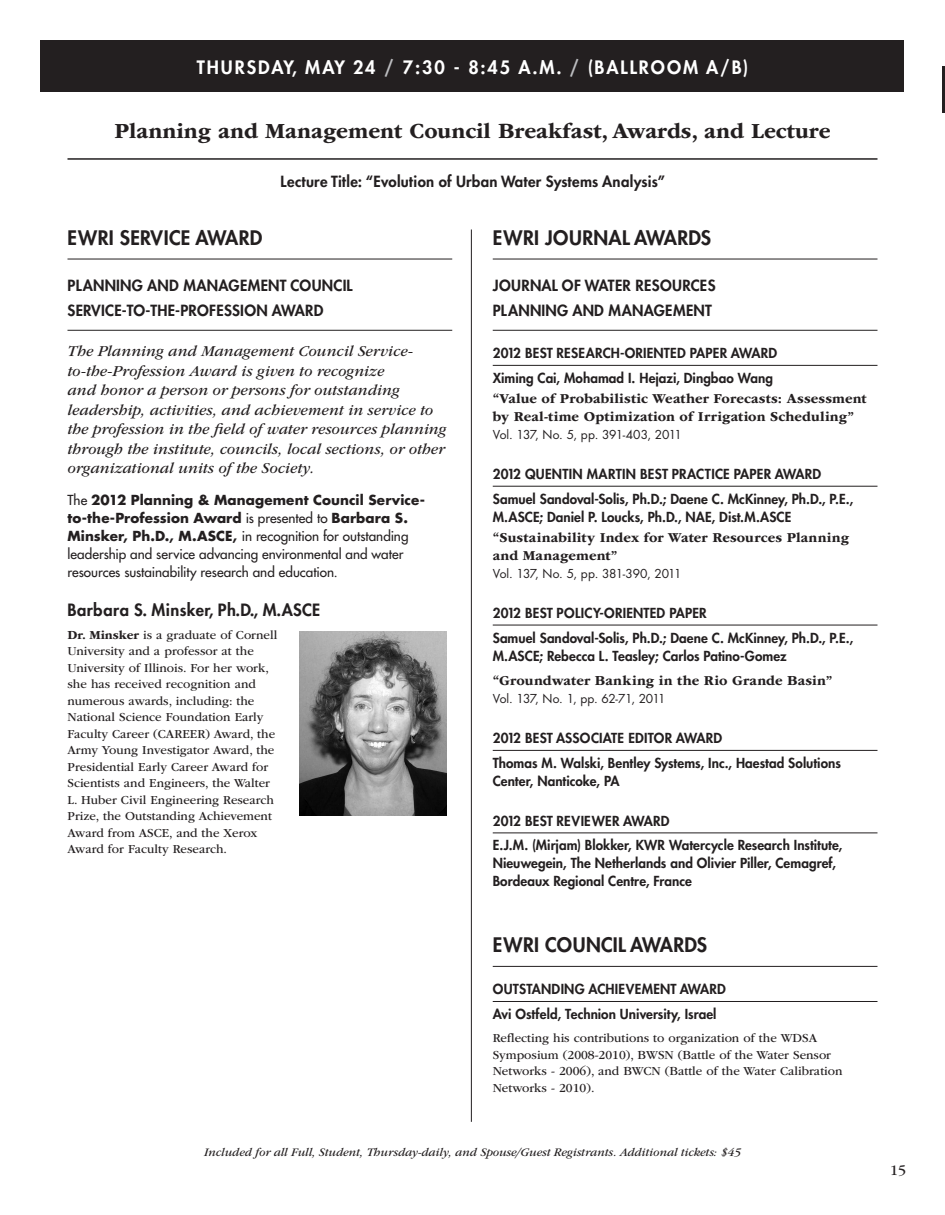
<style>
.page{position:relative;width:945px;height:1215px;background:#fff}
.page>*{position:absolute;margin:0;border:0;box-sizing:border-box;transform-origin:0 0}
.t1{font:700 22.5px "ITC Garamond Std";color:#231f20}
.t2{font:800 19.5px "Futura";letter-spacing:.01em;color:#231f20}
.t3{font:800 18px "Futura";letter-spacing:.1em;color:#fff}
.t4{font:800 16.5px "Futura";letter-spacing:.025em;color:#231f20}
.t5{font:italic 15.75px/19.5px "ITC Garamond Std";color:#231f20}
.t6{font:800 15px/25.5px "Futura";letter-spacing:.015em;color:#231f20}
.t7{font:15px "ITC Garamond Std";color:#231f20}
.t8{font:700 14.25px/18px "ITC Garamond Std";letter-spacing:.01em;color:#231f20}
.t9{font:800 13.5px/24.8px "Futura";letter-spacing:.005em;color:#231f20}
.t10{font:500 13.5px/18px "Futura Std";color:#231f20}
.t11{font:12.75px/16.5px "ITC Garamond Std";color:#231f20}
.t12{font:italic 12px "ITC Garamond Std";color:#231f20}
.t13{font:12px "Futura";letter-spacing:-.035em;color:#231f20}
.s1{color:#bcbdc0}
.s2{font-weight:700}
</style>
<div class="page">
<hr style="left:68px;top:158px;width:810px;height:2px;background:#231f20">
<div style="left:40px;top:40px;width:864px;height:52px;background:#231f20"></div>
<hr style="left:471px;top:230px;width:1px;height:892px;background:#231f20">
<hr style="left:68px;top:259px;width:384px;height:1px;background:#231f20">
<hr style="left:68px;top:330px;width:384px;height:1px;background:#231f20">
<hr style="left:493px;top:259px;width:385px;height:1px;background:#231f20">
<hr style="left:493px;top:330px;width:385px;height:1px;background:#231f20">
<hr style="left:493px;top:365px;width:385px;height:1px;background:#231f20">
<hr style="left:493px;top:486px;width:385px;height:1px;background:#231f20">
<hr style="left:493px;top:625px;width:385px;height:1px;background:#231f20">
<hr style="left:493px;top:750px;width:385px;height:1px;background:#231f20">
<hr style="left:493px;top:832px;width:385px;height:1px;background:#231f20">
<hr style="left:493px;top:966px;width:385px;height:1px;background:#231f20">
<hr style="left:493px;top:1001px;width:385px;height:1px;background:#231f20">
<hr style="left:942px;top:66px;width:3px;height:46px;background:#231f20">
<img style="left:300px;top:632px;width:146px;height:183px">
<h3 class="t3" style="left:197px;top:55px;width:13px">THU</h3>
<h3 class="t3" style="left:235px;top:55px;width:515px">RSDAY, MAY 24 <span class="s1">/</span> 7:30 - 8:45 A.m. <span class="s1">/</span> (BALLROOM A/B)</h3>
<h1 class="t1" style="left:114px;top:118px;width:718px">Planning and Management Council Breakfast, Awards, and Lecture</h1>
<p class="t6" style="left:281px;top:168px;width:386px">Lecture Title: “Evolution of Urban Water Systems Analysis”</p>
<h2 class="t2" style="left:68px;top:225px;width:195px">EWRI SERVICE AWARD</h2>
<p class="t6" style="left:68px;top:272px;width:244px">PLANN ING AND MANAGEMENT COUN</p>
<p class="t6" style="left:334px;top:272px;width:20px">CIL</p>
<p class="t6" style="left:68px;top:298px;width:256px">SERVICE-TO-THE-PROFESSION AWARD</p>
<p class="t5" style="left:68px;top:341px;width:381px">The Planning and Management Council Service&shy;to-the-Profession Award is given to recognize<br>and honor a person or persons for outstanding leadership, activities, and achievement in service to the profession in the field of water resources planning through the institute, councils, local sections, or other organizational units of the Society.</p>
<p class="t10" style="left:68px;top:491px;width:359px">The <span class="s2">2012 Planning &amp; Management Council Service&shy;to-the-Profession Award</span> is presented to <span class="s2">Barbara S.<br>Minsker, Ph.D., M.ASCE,</span> in recognition for outstanding leadership and service advancing environmental and water resources sustainability research and education.</p>
<p class="t4" style="left:68px;top:598px;width:254px">Barbara S. Minsker, Ph.D., M.ASCE</p>
<p class="t11" style="left:68px;top:627px;width:211px"><span class="s2">Dr. Minsker</span> is a graduate of Cornell University and a professor at the University of Illinois. For her work, she has received recognition and numerous awards, including: the National Science Foundation Early Faculty Career (CAREER</p>
<p class="t11" style="left:68px;top:726px;width:209px;text-indent:138px">) Award, the<br>Army Young Investigator Award, the<br>Presidential Early Career Award for<br>Scientists and Engineers, the Walter<br>L. Huber Civil Engineering Research<br>Prize, the Outstanding Achievement<br>Award from ASCE , and the Xerox<br>Award for Faculty Research.</p>
<h2 class="t2" style="left:493px;top:225px;width:208px">EWRI JOU RNAL AWARDS</h2>
<p class="t6" style="left:493px;top:272px;width:170px">JOU RNAL OF WATER RESOU</p>
<p class="t6" style="left:493px;top:272px;width:224px;text-indent:190px">RCES<br>PLANN ING AND MANAGEMENT</p>
<p class="t9" style="left:493px;top:341px;width:285px">2012 BEST RESEARCH-ORIENTED PAPER AWARD<br>Ximing Cai, Mohamad I. Hejazi, Dingbao Wang</p>
<p class="t8" style="left:493px;top:390px;width:375px">“Value of Probabilistic Weather Forecasts: Assessment by Real-time Optimization of Irrigation Scheduling”</p>
<p class="t13" style="left:493px;top:427px;width:191px">Vol. 137, No. 5, pp. 391-403, 2011</p>
<p class="t9" style="left:493px;top:461px;width:362px">2012 QU ENTIN MARTIN BEST PRACTICE PAPER AWARD<br>Samuel Sandoval-Solis, Ph.D.; Daene C. McKinney, Ph.D., P.E.,</p>
<p class="t9" style="left:493px;top:504px;width:300px">M.ASCE; Daniel P. Loucks, Ph.D., NAE, Dist.M.ASCE</p>
<p class="t8" style="left:493px;top:528px;width:358px">“Sustainability Index for Water Resources Planning and Management”</p>
<p class="t13" style="left:493px;top:565px;width:190px">Vol. 137, No. 5, pp. 381-390, 2011</p>
<p class="t9" style="left:493px;top:600px;width:362px">2012 BEST POLICY-ORIENTED PAPER<br>Samuel Sandoval-Solis, Ph.D.; Daene C. McKinney, Ph.D., P.E.,</p>
<p class="t9" style="left:493px;top:643px;width:295px">M.ASCE; Rebecca L. Teasley; Carlos Patino-Gomez</p>
<p class="t8" style="left:493px;top:672px;width:341px">“Groundwater Banking in the Rio Grande Basin”</p>
<p class="t13" style="left:493px;top:691px;width:174px">Vol. 137, No. 1, pp. 62-71, 2011</p>
<p class="t9" style="left:493px;top:726px;width:82px">2012 BEST ASSO</p>
<p class="t9" style="left:493px;top:726px;width:350px;text-indent:98px">CIATE EDITOR AWARD<br>Thomas M. Walski, Bentley Systems, Inc., Haestad Solutions</p>
<p class="t9" style="left:493px;top:768px;width:128px">Center, Nanticoke, PA</p>
<p class="t9" style="left:493px;top:808px;width:351px">2012 BEST REVIEWER AWARD<br>E.J.M. (Mirjam) Blokker, KWR Watercycle Research Institute,</p>
<p class="t9" style="left:493px;top:854px;width:345px;line-height:18px">Nieuwegein, The Netherlands and Olivier Piller, Cemagref,<br>Bordeaux Regional Centre, France</p>
<h2 class="t2" style="left:493px;top:932px;width:80px">EWRI COUN</h2>
<h2 class="t2" style="left:601px;top:932px;width:95px">CIL AWARDS</h2>
<p class="t9" style="left:493px;top:977px;width:9px">OUTST</p>
<p class="t9" style="left:493px;top:977px;width:234px;text-indent:39px">ANDING ACHIEVEMENT AWARD<br>Avi Ostfeld, Technion University, Israel</p>
<p class="t11" style="left:493px;top:1030px;width:299px">Reflecting his contributions to organization of the WDS</p>
<p class="t11" style="left:809px;top:1030px;width:10px">A</p>
<p class="t11" style="left:493px;top:1047px;width:155px">Symposium (2008-2010), BWSN</p>
<p class="t11" style="left:678px;top:1047px;width:155px">(Battle of the Water Sensor</p>
<p class="t11" style="left:493px;top:1063px;width:141px">Networks - 2006), and BWCN</p>
<p class="t11" style="left:665px;top:1063px;width:179px">(Battle of the Water Calibration</p>
<p class="t11" style="left:493px;top:1080px;width:103px">Networks - 2010).</p>
<p class="t12" style="left:204px;top:1146px;width:538px">Included for all Full, Student, Thursday-daily, and Spouse/Guest Registrants. Additional tickets: $45</p>
<p class="t7" style="left:890px;top:1162px;width:17px">15</p>
</div>
